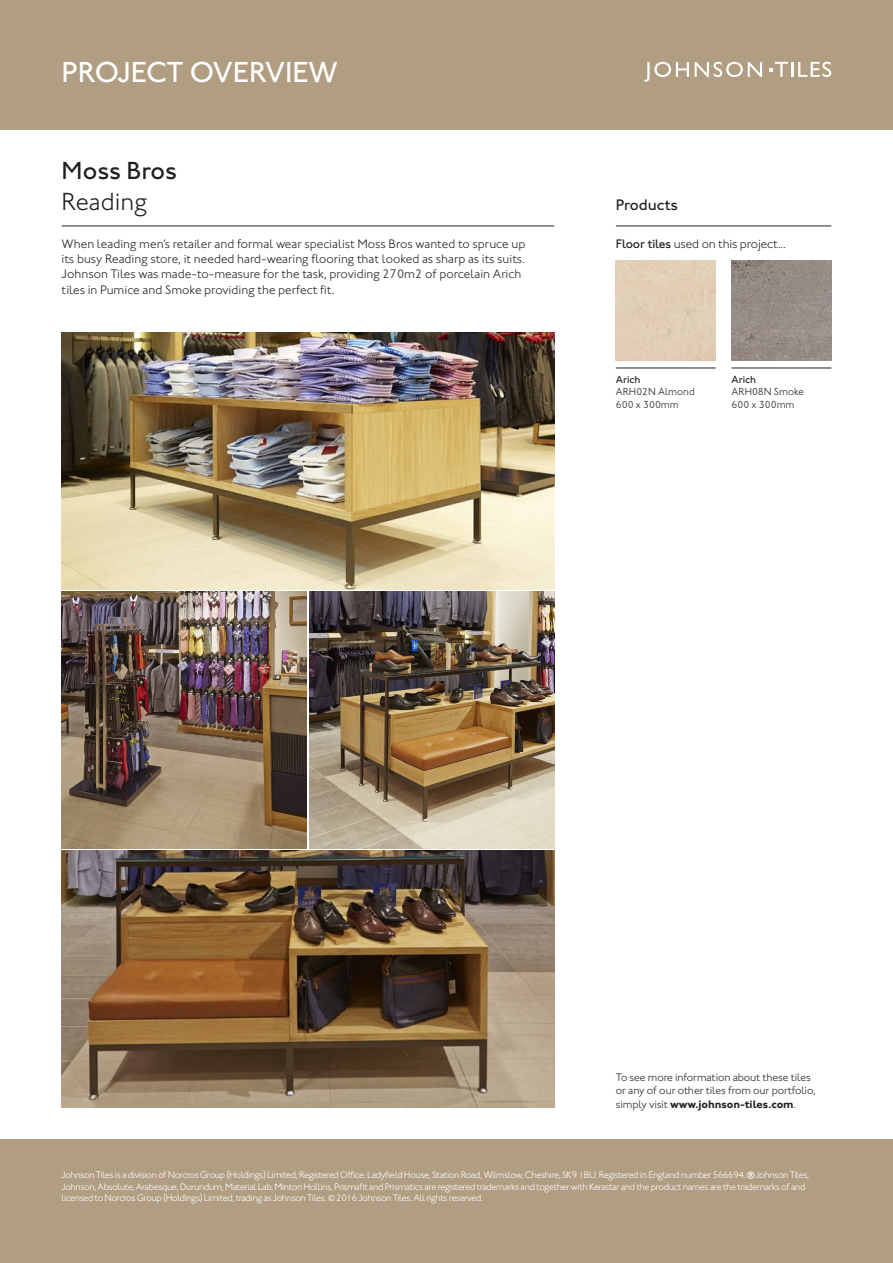
<style>
.page{position:relative;width:893px;height:1263px;background:#fff}
.page>*{position:absolute;margin:0;border:0;box-sizing:border-box;transform-origin:0 0}
.t1{font:500 29.85px "Johnston ITC Std";letter-spacing:-.01em;color:#fff}
.t2{font:300 27px "Johnston ITC Std";color:#fff}
.t3{font:500 25.5px "Johnston ITC Std";color:#231f20}
.t4{font:300 25.5px "Johnston ITC Std";color:#231f20}
.t5{font:500 15.75px "Johnston ITC Std";color:#231f20}
.t6{font:300 12.75px "Johnston ITC Std";color:#231f20}
.t7{font:300 11.25px/13.5px "Johnston ITC Std";letter-spacing:-.01em;color:#231f20}
.t8{font:300 10.5px "Johnston ITC Std";color:#231f20}
.t9{font:500 10.5px "Johnston ITC Std";color:#231f20}
.t10{font:300 9.75px/11.7px "Johnston ITC Std";letter-spacing:-.04em;color:#fff}
.s1{font-weight:500}
.s2{font-weight:700}
</style>
<div class="page">
<div style="left:0;top:1139px;width:893px;height:124px;background:#b09d82"></div>
<div style="left:0;top:0;width:893px;height:130px;background:#b09d82"></div>
<svg style="left:769px;top:62px;width:62px;height:15px"></svg>
<svg style="left:695px;top:62px;width:67px;height:15px"></svg>
<svg style="left:644px;top:62px;width:45px;height:20px"></svg>
<hr style="left:62px;top:226px;width:492px;height:1px;background:#231f20">
<hr style="left:616px;top:226px;width:215px;height:1px;background:#231f20">
<div style="left:616px;top:260px;width:100px;height:100px;background:#e1cfb6"></div>
<hr style="left:616px;top:368px;width:100px;height:1px;background:#231f20">
<img style="left:62px;top:332px;width:492px;height:257px">
<img style="left:62px;top:591px;width:245px;height:257px">
<img style="left:62px;top:850px;width:492px;height:257px">
<img style="left:309px;top:591px;width:245px;height:257px">
<img style="left:732px;top:260px;width:99px;height:100px">
<hr style="left:732px;top:368px;width:99px;height:1px;background:#231f20">
<p class="t1" style="left:62px;top:54px;width:278px">PROJECT OVERVIEW</p>
<p class="t3" style="left:62px;top:155px;width:117px">Moss Bros</p>
<p class="t4" style="left:62px;top:186px;width:87px">Reading</p>
<p class="t6" style="left:62px;top:236px;width:465px">When leading men’s retailer and formal wear specialist Moss Bros wanted to spruce up</p>
<p class="t6" style="left:62px;top:251px;width:465px">its busy Reading store, it needed hard-wearing flooring that looked as sharp as its suits.</p>
<p class="t6" style="left:62px;top:266px;width:461px">Johnson Tiles was made-to-measure for the task, providing 270m2 of porcelain Arich</p>
<p class="t6" style="left:62px;top:282px;width:274px">tiles in Pumice and Smoke providing the perfect fit.</p>
<p class="t5" style="left:616px;top:195px;width:64px">Products</p>
<p class="t6" style="left:616px;top:236px;width:171px"><span class="s1">Floor tiles</span> used on this project...</p>
<p class="t9" style="left:616px;top:373px;width:26px">Arich</p>
<p class="t8" style="left:616px;top:386px;width:80px">ARH02N Almond</p>
<p class="t8" style="left:616px;top:398px;width:64px">600 x 300mm</p>
<p class="t9" style="left:732px;top:373px;width:26px">Arich</p>
<p class="t8" style="left:732px;top:386px;width:74px">ARH08N Smoke</p>
<p class="t8" style="left:732px;top:398px;width:64px">600 x 300mm</p>
<p class="t7" style="left:616px;top:1070px;width:201px">To see more information about these tiles or any of our other tiles from our portfolio, simply visit <span class="s2">www.johnson-tiles.com</span>.</p>
<p class="t10" style="left:62px;top:1169px;width:749px">Johnson Tiles is a division of Norcros Group (Holdings) Limited, Registered Office: Ladyfield House, Station Road, Wilmslow, Cheshire, SK9 1BU. Registered in England number 566694. Johnson Tiles,<br>Johnson, Absolute, Arabesque, Durundum, Material Lab, Minton Hollins, Prismafit and Prismatics are registered trademarks and together with Kerastar and the product names are the trademarks of and licensed to Norcros Group (Holdings) Limited, trading as Johnson Tiles. © 2016 Johnson Tiles. All rights reserved.</p>
<h2 class="t2" style="left:746px;top:1165px;width:11px">®</h2>
</div>
